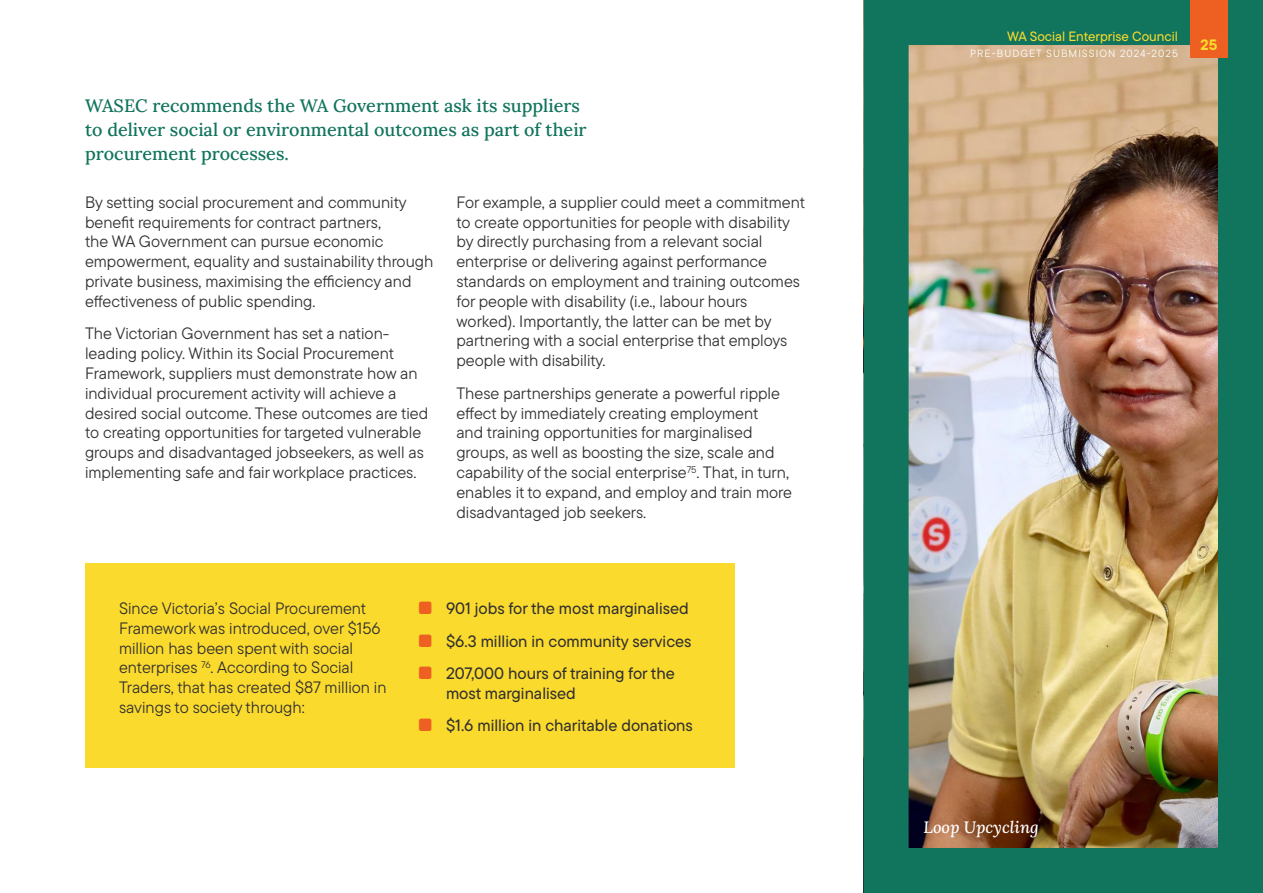
<style>
.page{position:relative;width:1263px;height:893px;background:#fff}
.page>*{position:absolute;margin:0;border:0;box-sizing:border-box;transform-origin:0 0}
.blurb{font:500 18px/24px "Lora";color:#11745d}
.body_copy{font:16.5px/19.8px "TT Commons Pro";color:#322f30}
.list{font:500 16.5px/19.8px "TT Commons Pro";color:#322f30}
.t1{font:italic 500 16.5px "Lora";color:#fff}
.t2{font:700 15px "TT Commons Pro";color:#fadb2d}
.t3{font:500 13.5px "TT Commons Pro";color:#fadb2d}
.t4{font:10.5px "TT Commons Pro";letter-spacing:.1em;color:#fff}
.s1{color:#ee6022}
</style>
<div class="page">
<img style="left:910px;top:46px;width:307px;height:801px">
<div style="left:864px;top:0;width:399px;height:893px;border:45px solid #11745d"></div>
<div style="left:85px;top:563px;width:650px;height:204px;background:#fadb2d"></div>
<div style="left:1190px;top:0;width:38px;height:58px;background:#ee6022"></div>
<h4 class="blurb" style="left:85px;top:92px;width:503px">WASEC recommends the WA Government ask its suppliers to deliver social or environmental outcomes as part of their procurement processes.</h4>
<p class="body_copy" style="left:85px;top:192px;width:350px">By setting social procurement and community benefit requirements for contract partners,<br>the WA Government can pursue economic empowerment, equality and sustainability through private business, maximising the efficiency and effectiveness of public spending.</p>
<p class="body_copy" style="left:85px;top:324px;width:345px">The Victorian Government has set a nation&shy;leading policy. Within its Social Procurement Framework, suppliers must demonstrate how an individual procurement activity will achieve a desired social outcome. These outcomes are tied to creating opportunities for targeted vulnerable groups and disadvantaged jobseekers, as well as implementing safe and fair workplace practices.</p>
<p class="body_copy" style="left:456px;top:192px;width:350px">For example, a supplier could meet a commitment to create opportunities for people with disability by directly purchasing from a relevant social enterprise or delivering against performance standards on employment and training outcomes for people with disability (i.e., labour hours worked). Importantly, the latter can be met by partnering with a social enterprise that employs people with disability.</p>
<p class="body_copy" style="left:456px;top:383px;width:337px">These partnerships generate a powerful ripple effect by immediately creating employment<br>and training opportunities for marginalised groups, as well as boosting the size, scale and capability of the social enterprise<sup>75</sup>. That, in turn, enables it to expand, and employ and train more disadvantaged job seekers.</p>
<p class="body_copy" style="left:119px;top:598px;width:269px">Since Victoria’s Social Procurement Framework was introduced, over $156 million has been spent with social enterprises <sup>76</sup>. According to Social Traders, that has created $87 million in savings to society through:</p>
<p class="list" style="left:419px;top:598px;width:271px"><span class="s1">⏹</span> 901 jobs for the most marginalised</p>
<p class="list" style="left:419px;top:631px;width:274px"><span class="s1">⏹</span> $6.3 million in community services</p>
<p class="list" style="left:446px;top:663px;width:230px;text-indent:-27px"><span class="s1">⏹</span> 207,000 hours of training for the most marginalised</p>
<p class="list" style="left:419px;top:716px;width:275px"><span class="s1">⏹</span> $1.6 million in charitable donations</p>
<p class="t3" style="left:1007px;top:26px;width:172px">WA Social Enterprise Council</p>
<p class="t4" style="left:970px;top:46px;width:209px">PRE-BUDGET SUBMISSION 2024-2025</p>
<p class="t2" style="left:1200px;top:33px;width:18px">25</p>
<p class="t1" style="left:923px;top:816px;width:117px">Loop Upcycling</p>
</div>
